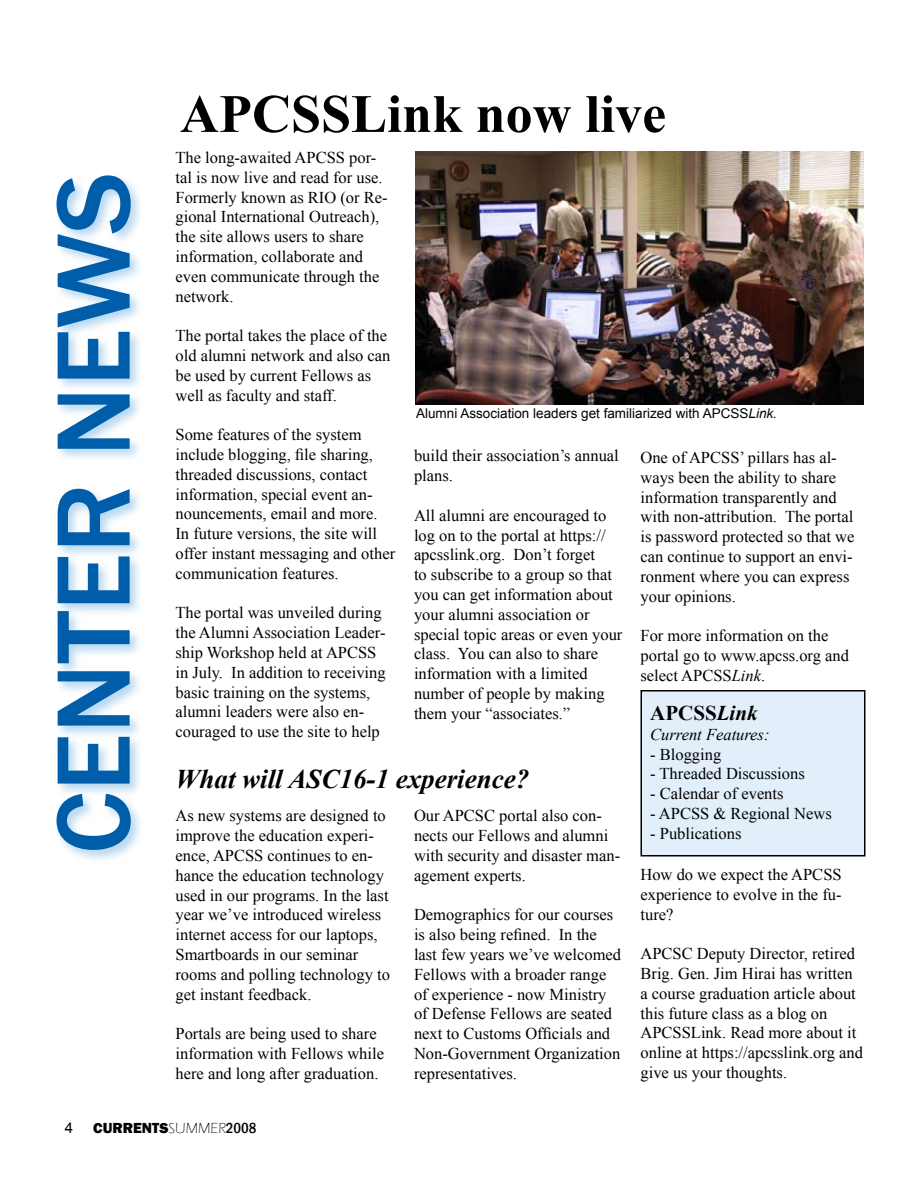
<style>
.page{position:relative;width:918px;height:1188px;background:#fff}
.page>*{position:absolute;margin:0;border:0;box-sizing:border-box;transform-origin:0 0}
.t1{font:500 108px "Franklin Gothic";color:#005daa}
.t2{font:700 54px "Times New Roman";color:#000}
.t3{font:italic 700 27px "Times New Roman";color:#000}
.t4{font:700 21px "Times New Roman";color:#000}
.t5{font:16.5px/19.8px "Times New Roman";color:#000}
.t6{font:italic 16.5px "Times New Roman";color:#000}
.t7{font:800 15px "Franklin Gothic";color:#000}
.t8{font:13.5px "Arial";color:#010101}
.s1{font-style:italic}
.s2{font-family:"Eras ITC";font-weight:300}
.s3{font-weight:500;font-stretch:condensed}
</style>
<div class="page">
<div style="left:641px;top:691px;width:224px;height:165px;background:#e2effa"></div>
<div style="left:640px;top:690px;width:226px;height:166px;border:2px solid #000"></div>
<img style="left:415px;top:152px;width:449px;height:253px">
<div style="left:52px;top:171px;width:94px;height:694px;background:#9fcbed;opacity:.75"></div>
<h1 class="t1" style="left:27px;top:854px;width:683px;rotate:-90deg">CENTER NEWS</h1>
<h2 class="t2" style="left:180px;top:77px;width:488px">APCSSLink now live</h2>
<p class="t5" style="left:176px;top:147px;width:214px">The long-awaited APCSS por&shy;tal is now live and read for use.<br>Formerly known as RIO (or Re&shy;gional International Outreach), the site allows users to share information, collaborate and even communicate through the network.</p>
<p class="t5" style="left:176px;top:325px;width:216px">The portal takes the place of the old alumni network and also can be used by current Fellows as well as faculty and staff.</p>
<p class="t5" style="left:176px;top:424px;width:221px">Some features of the system include blogging, file sharing, threaded discussions, contact information, special event an&shy;nouncements, email and more.<br>In future versions, the site will offer instant messaging and other communication features.</p>
<p class="t5" style="left:176px;top:603px;width:212px">The portal was unveiled during the Alumni Association Leader&shy;ship Workshop held at APCSS in July. In addition to receiving basic training on the systems, alumni leaders were also en&shy;couraged to use the site to help</p>
<p class="t8" style="left:416px;top:404px;width:362px">Alumni Association leaders get familiarized with APCSS<span class="s1">Link.</span></p>
<p class="t5" style="left:414px;top:446px;width:206px">build their association’s annual plans.</p>
<p class="t5" style="left:414px;top:505px;width:210px">All alumni are encouraged to log on to the portal at https:// apcsslink.org. Don’t forget<br>to subscribe to a group so that you can get information about your alumni association or special topic areas or even your class. You can also to share information with a limited number of people by making them your “associates.”</p>
<p class="t5" style="left:640px;top:447px;width:216px">One of APCSS’ pillars has al&shy;ways been the ability to share information transparently and with non-attribution. The portal is password protected so that we can continue to support an envi&shy;ronment where you can express your opinions.</p>
<p class="t5" style="left:640px;top:625px;width:210px">For more information on the portal go to www.apcss.org and select APCSS<span class="s1">Link</span>.</p>
<p class="t4" style="left:650px;top:698px;width:109px">APCSS<span class="s1">Link</span></p>
<p class="t6" style="left:650px;top:723px;width:121px">Current Features:</p>
<p class="t5" style="left:650px;top:744px;width:73px">- Blogging</p>
<p class="t5" style="left:650px;top:764px;width:156px">- Threaded Discussions</p>
<p class="t5" style="left:650px;top:783px;width:135px">- Calendar of events</p>
<p class="t5" style="left:650px;top:803px;width:183px">- APCSS &amp; Regional News</p>
<p class="t5" style="left:650px;top:823px;width:93px">- Publications</p>
<h3 class="t3" style="left:176px;top:760px;width:355px">What will ASC16-1 experience?</h3>
<p class="t5" style="left:176px;top:806px;width:216px">As new systems are designed to improve the education experi&shy;ence, APCSS continues to en&shy;hance the education technology used in our programs. In the last year we’ve introduced wireless internet access for our laptops,<br>Smartboards in our seminar rooms and polling technology to get instant feedback.</p>
<p class="t5" style="left:176px;top:1024px;width:210px">Portals are being used to share information with Fellows while here and long after graduation.</p>
<p class="t5" style="left:414px;top:806px;width:208px">Our APCSC portal also con&shy;nects our Fellows and alumni with security and disaster man&shy;agement experts.</p>
<p class="t5" style="left:414px;top:905px;width:209px">Demographics for our courses is also being refined. In the last few years we’ve welcomed<br>Fellows with a broader range of experience - now Ministry of Defense Fellows are seated next to Customs Officials and<br>Non-Government Organization representatives.</p>
<p class="t5" style="left:640px;top:864px;width:203px;text-align:justify">How do we expect the APCSS experience to evolve in the fu&shy;ture?</p>
<p class="t5" style="left:640px;top:943px;width:224px">APCSC Deputy Director, retired<br>Brig. Gen. Jim Hirai has written a course graduation article about this future class as a blog on<br>APCSSLink. Read more about it online at https://apcsslink.org and give us your thoughts.</p>
<p class="t7" style="left:93px;top:1118px;width:165px">CURRENTS<span class="s2">SUMMER</span><span class="s3">2008</span></p>
</div>
